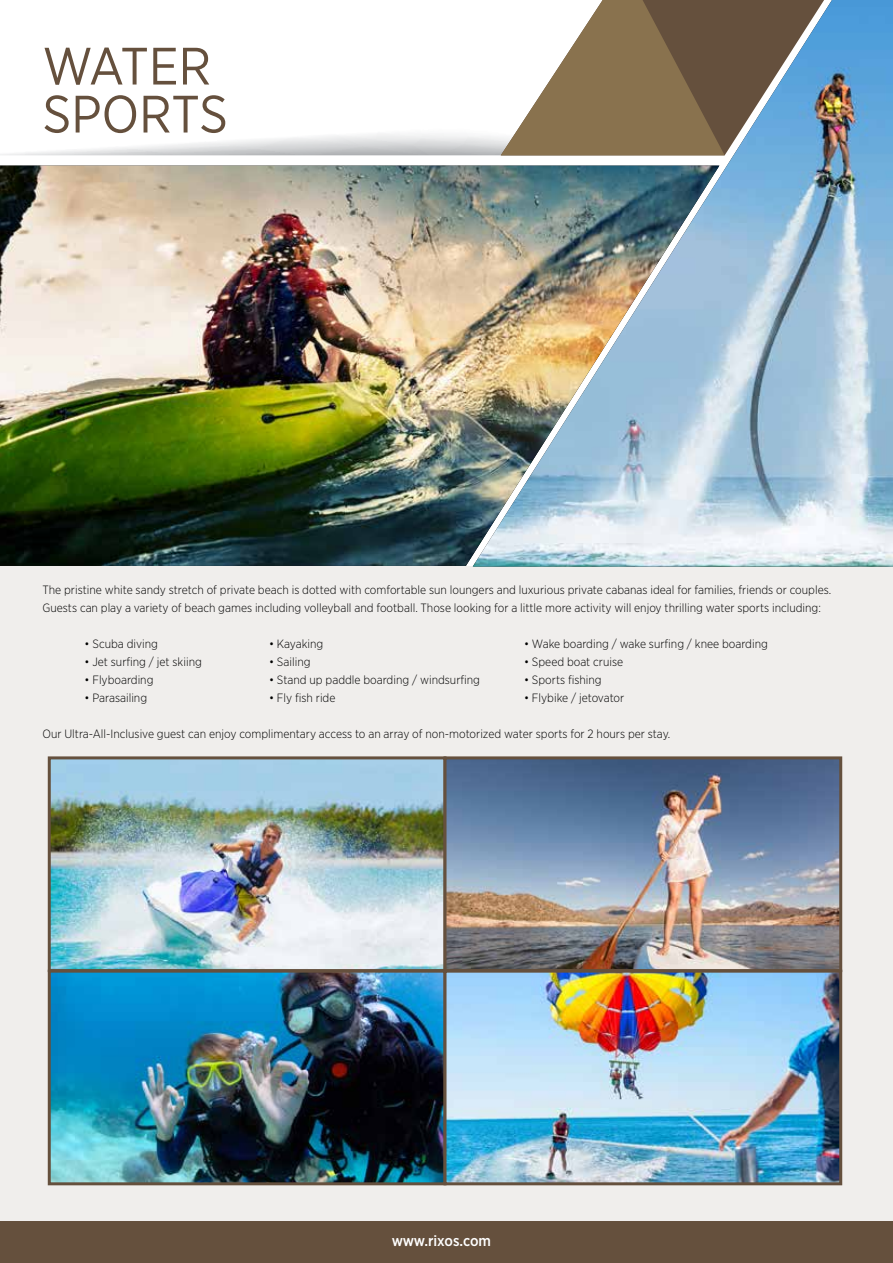
<style>
.page{position:relative;width:893px;height:1263px;background:#fff}
.page>*{position:absolute;margin:0;border:0;box-sizing:border-box;transform-origin:0 0}
.t1{font:52.5px/48px "Gotham Narrow";color:#65503d}
.t2{font:500 15px "Gotham Narrow";letter-spacing:-.005em;color:#fff}
.t3{font:300 12px/18px "Gotham Narrow";color:#000}
</style>
<div class="page">
<div style="left:0;top:1221px;width:893px;height:42px;background:#65503d"></div>
<div style="left:0;top:566px;width:893px;height:655px;background:#f0eeec"></div>
<img style="left:0;top:166px;width:473px;height:400px">
<img style="left:473px;top:0;width:420px;height:567px">
<img style="left:52px;top:760px;width:390px;height:208px">
<div style="left:48px;top:756px;width:398px;height:216px;border:3px solid #65503d"></div>
<img style="left:447px;top:760px;width:391px;height:208px">
<div style="left:443px;top:756px;width:399px;height:216px;border:3px solid #65503d"></div>
<img style="left:52px;top:974px;width:390px;height:207px">
<div style="left:48px;top:970px;width:398px;height:215px;border:3px solid #65503d"></div>
<img style="left:447px;top:974px;width:391px;height:207px">
<div style="left:443px;top:970px;width:399px;height:215px;border:3px solid #65503d"></div>
<h1 class="t1" style="left:43px;top:41px;width:187px">WATER<br>SPORTS</h1>
<p class="t3" style="left:43px;top:581px;width:790px">The pristine white sandy stretch of private beach is dotted with comfortable sun loungers and luxurious private cabanas ideal for families, friends or couples.<br>Guests can play a variety of beach games including volleyball and football. Those looking for a little more activity will enjoy thrilling water sports including:</p>
<p class="t3" style="left:85px;top:635px;width:75px">• Scuba diving</p>
<p class="t3" style="left:269px;top:635px;width:56px">• Kayaking</p>
<p class="t3" style="left:524px;top:635px;width:245px">• Wake boarding / wake surfing / knee boarding</p>
<p class="t3" style="left:85px;top:653px;width:119px">• Jet surfing / jet skiing</p>
<p class="t3" style="left:269px;top:653px;width:43px">• Sailing</p>
<p class="t3" style="left:524px;top:653px;width:101px">• Speed boat cruise</p>
<p class="t3" style="left:85px;top:671px;width:70px">• Flyboarding</p>
<p class="t3" style="left:269px;top:671px;width:213px">• Stand up paddle boarding / windsurfing</p>
<p class="t3" style="left:524px;top:671px;width:79px">• Sports fishing</p>
<p class="t3" style="left:85px;top:689px;width:64px">• Parasailing</p>
<p class="t3" style="left:269px;top:689px;width:68px">• Fly fish ride</p>
<p class="t3" style="left:524px;top:689px;width:102px">• Flybike / jetovator</p>
<p class="t3" style="left:43px;top:725px;width:629px">Our Ultra-All-Inclusive guest can enjoy complimentary access to an array of non-motorized water sports for 2 hours per stay.</p>
<p class="t2" style="left:392px;top:1231px;width:101px">www.rixos.com</p>
</div>
